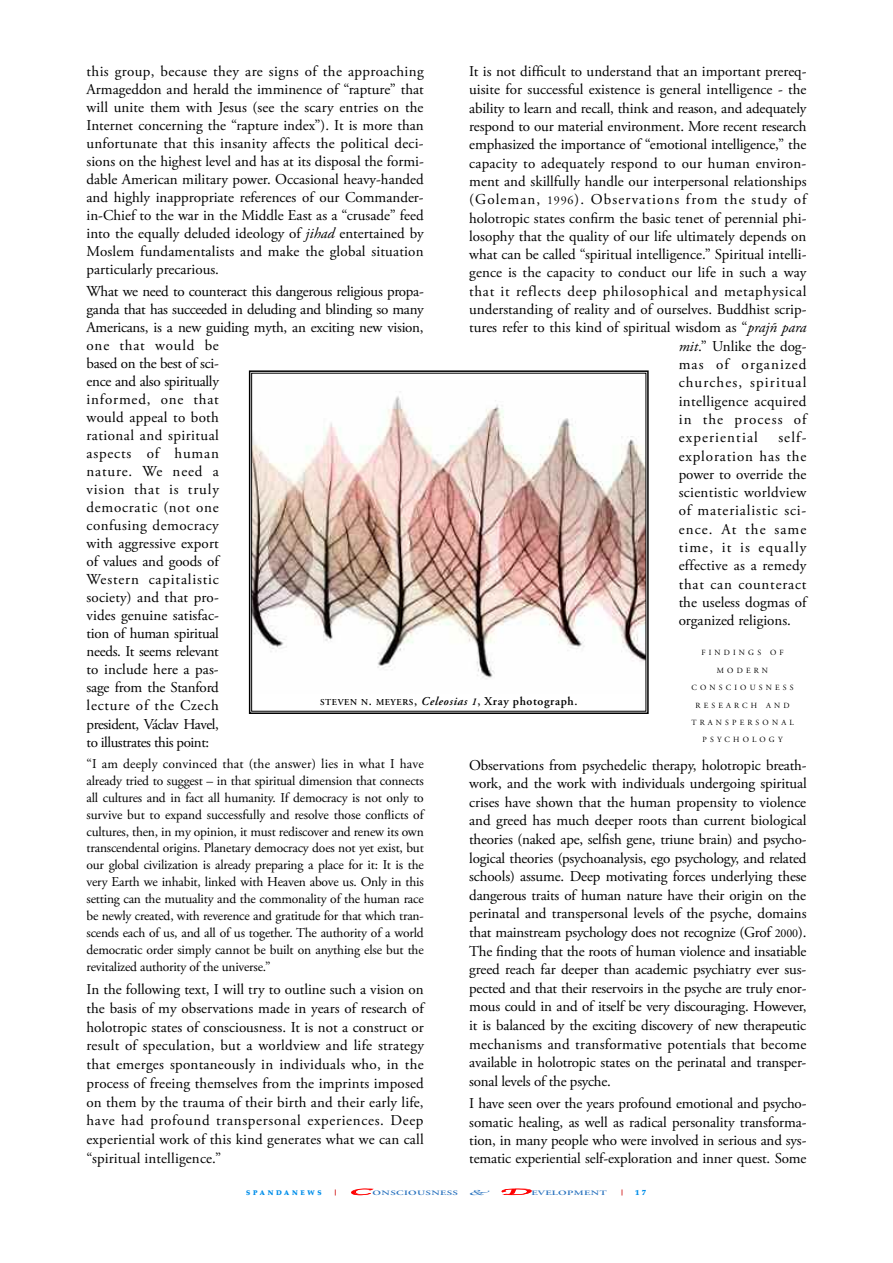
<style>
.page{position:relative;width:893px;height:1263px;background:#fff}
.page>*{position:absolute;margin:0;border:0;box-sizing:border-box;transform-origin:0 0}
.t1{font:15px/18px "Adobe Garamond Pro";color:#000;text-align:justify}
.t2{font:15px "Adobe Garamond Pro";letter-spacing:.075em;color:#000}
.t3{font:15px "Adobe Garamond Pro";letter-spacing:.045em;color:#000}
.t4{font:15px "Adobe Garamond Pro";letter-spacing:.025em;color:#000}
.t5{font:13.5px/17px "Adobe Garamond Pro";letter-spacing:-.015em;color:#000;text-align:justify}
.t6{font:600 12px "Adobe Garamond Pro";letter-spacing:.05em;color:#000}
.t7{font:7.8px "Adobe Garamond Pro";letter-spacing:.4em;color:#000}
.t8{font:900 7.5px "Palatino";color:#008eea}
.t9{font:7.5px "Apple Chancery";color:#2972be;scale:3 1}
.t10{font:600 6.75px "Adobe Garamond Pro";letter-spacing:.035em;color:#2972be;scale:1.6 1}
.t11{font:900 6.75px "Palatino";letter-spacing:.395em;color:#008eea}
.t12{font:900 6px "Palatino";color:#c00}
.s1{font-size:12px}
.s2{font-style:italic}
.s3{font-size:9px}
.s4{font-style:italic;font-size:10.5px}
.s5{font-family:"Apple Chancery";font-weight:400;font-size:9px;color:#f00}
</style>
<div class="page">
<img style="left:253px;top:391px;width:391px;height:288px">
<div style="left:249px;top:370px;width:400px;height:344px;border:2px solid #000"></div>
<p class="t1" style="left:469px;top:64px;width:339px">It is not difficult to understand that an important prereq-</p>
<p class="t1" style="left:469px;top:82px;width:339px">uisite for successful existence is general intelligence - the</p>
<p class="t1" style="left:469px;top:100px;width:339px">ability to learn and recall, think and reason, and adequately</p>
<p class="t1" style="left:469px;top:119px;width:339px">respond to our material environment. More recent research</p>
<p class="t1" style="left:469px;top:137px;width:339px">emphasized the importance of “emotional intelligence,” the</p>
<p class="t1" style="left:469px;top:155px;width:338px">capacity to adequately respond to our human environ-</p>
<p class="t1" style="left:469px;top:174px;width:339px">ment and skillfully handle our interpersonal relationships</p>
<p class="t2" style="left:469px;top:194px;width:339px">(Goleman, <span class="s1">1996</span>). Observations from the study of</p>
<p class="t1" style="left:469px;top:210px;width:339px">holotropic states confirm the basic tenet of perennial phi-</p>
<p class="t1" style="left:469px;top:228px;width:339px">losophy that the quality of our life ultimately depends on</p>
<p class="t1" style="left:469px;top:247px;width:339px">what can be called “spiritual intelligence.” Spiritual intelli-</p>
<p class="t1" style="left:469px;top:265px;width:339px">gence is the capacity to conduct our life in such a way</p>
<p class="t3" style="left:469px;top:285px;width:339px">that it reflects deep philosophical and metaphysical</p>
<p class="t1" style="left:469px;top:302px;width:339px">understanding of reality and of ourselves. Buddhist scrip-</p>
<p class="t1" style="left:469px;top:320px;width:339px">tures refer to this kind of spiritual wisdom as “<span class="s2">prajñ para</span></p>
<p class="t1" style="left:679px;top:338px;width:129px"><span class="s2">mit</span>.” Unlike the dog-</p>
<p class="t2" style="left:679px;top:358px;width:129px">mas of organized</p>
<p class="t2" style="left:679px;top:377px;width:129px">churches, spiritual</p>
<p class="t4" style="left:679px;top:395px;width:129px">intelligence acquired</p>
<p class="t2" style="left:679px;top:413px;width:129px">in the process of</p>
<p class="t2" style="left:679px;top:431px;width:81px">experiential</p>
<p class="t1" style="left:87px;top:64px;width:339px">this group, because they are signs of the approaching Armageddon and herald the imminence of “rapture” that will unite them with Jesus (see the scary entries on the Internet concerning the “rapture index”). It is more than unfortunate that this insanity affects the political deci&shy;sions on the highest level and has at its disposal the formi&shy;dable American military power. Occasional heavy-handed and highly inappropriate references of our Commander&shy;in-Chief to the war in the Middle East as a “crusade” feed into the equally deluded ideology of <span class="s2">jihad</span> entertained by Moslem fundamentalists and make the global situation particularly precarious.</p>
<p class="t1" style="left:87px;top:284px;width:339px;text-align:left">What we need to counteract this dangerous religious propa&shy;ganda that has succeeded in deluding and blinding so many<br>Americans, is a new guiding myth, an exciting new vision, one that would be<br>based on the best of sci-<br>ence and also spiritually<br>informed, one that<br>would appeal to both<br>rational and spiritual<br>aspects of human<br>nature. We need a<br>vision that is truly<br>democratic (not one<br>confusing democracy<br>with aggressive export<br>of values and goods of<br>Western capitalistic<br>society) and that pro-<br>vides genuine satisfac-<br>tion of human spiritual<br>needs. It seems relevant<br>to include here a pas-<br>sage from the Stanford<br>lecture of the Czech<br>president, Václav Havel,<br>to illustrates this point:</p>
<p class="t5" style="left:87px;top:756px;width:339px">“I am deeply convinced that (the answer) lies in what I have already tried to suggest – in that spiritual dimension that connects all cultures and in fact all humanity. If democracy is not only to survive but to expand successfully and resolve those conflicts of cultures, then, in my opinion, it must rediscover and renew its own transcendental origins. Planetary democracy does not yet exist, but our global civilization is already preparing a place for it: It is the very Earth we inhabit, linked with Heaven above us. Only in this setting can the mutuality and the commonality of the human race be newly created, with reverence and gratitude for that which tran&shy;scends each of us, and all of us together. The authority of a world democratic order simply cannot be built on anything else but the revitalized authority of the universe.”</p>
<p class="t1" style="left:87px;top:981px;width:339px;line-height:18.8px">In the following text, I will try to outline such a vision on the basis of my observations made in years of research of holotropic states of consciousness. It is not a construct or result of speculation, but a worldview and life strategy that emerges spontaneously in individuals who, in the process of freeing themselves from the imprints imposed on them by the trauma of their birth and their early life, have had profound transpersonal experiences. Deep experiential work of this kind generates what we can call “spiritual intelligence.”</p>
<p class="t1" style="left:679px;top:430px;width:129px;text-indent:100px">self&shy;exploration has the power to override the scientistic worldview of materialistic sci&shy;ence. At the same time, it is equally effective as a remedy that can counteract the useless dogmas of organized religions.</p>
<p class="t7" style="left:701px;top:650px;width:84px">FINDINGS OF</p>
<p class="t7" style="left:717px;top:667px;width:53px">MODERN</p>
<p class="t7" style="left:691px;top:685px;width:104px">CONSCIOUSNESS</p>
<p class="t7" style="left:695px;top:702px;width:96px">RESEARCH AND</p>
<p class="t7" style="left:691px;top:719px;width:104px">TRANSPERSONAL</p>
<p class="t7" style="left:703px;top:737px;width:81px">PSYCHOLOGY</p>
<p class="t1" style="left:469px;top:757px;width:339px;line-height:18.6px">Observations from psychedelic therapy, holotropic breath&shy;work, and the work with individuals undergoing spiritual crises have shown that the human propensity to violence and greed has much deeper roots than current biological theories (naked ape, selfish gene, triune brain) and psycho&shy;logical theories (psychoanalysis, ego psychology, and related schools) assume. Deep motivating forces underlying these dangerous traits of human nature have their origin on the perinatal and transpersonal levels of the psyche, domains that mainstream psychology does not recognize (Grof <span class="s1">2000</span>).<br>The finding that the roots of human violence and insatiable greed reach far deeper than academic psychiatry ever sus&shy;pected and that their reservoirs in the psyche are truly enor&shy;mous could in and of itself be very discouraging. However, it is balanced by the exciting discovery of new therapeutic mechanisms and transformative potentials that become available in holotropic states on the perinatal and transper&shy;sonal levels of the psyche.</p>
<p class="t1" style="left:469px;top:1096px;width:339px">I have seen over the years profound emotional and psycho&shy;somatic healing, as well as radical personality transforma&shy;tion, in many people who were involved in serious and sys&shy;tematic experiential self-exploration and inner quest. Some</p>
<p class="t6" style="left:320px;top:696px;width:259px"><span class="s3">STEVEN N</span>. <span class="s3">MEYERS</span>, <span class="s2">Celeosias</span> <span class="s4">1</span>, Xray photograph.</p>
<p class="t11" style="left:246px;top:1190px;width:77px">SPANDANEWS</p>
<p class="t12" style="left:335px;top:1190px;width:3px">|</p>
<p class="t10" style="left:349px;top:1190px;width:69px"><span class="s5">C</span>ONSCIOUSNESS</p>
<p class="t9" style="left:469px;top:1188px;width:8px">&amp;</p>
<p class="t10" style="left:500px;top:1190px;width:68px"><span class="s5">D</span>EVELOPMENT</p>
<p class="t12" style="left:622px;top:1190px;width:3px">|</p>
<p class="t8" style="left:635px;top:1189px;width:13px">1 7</p>
</div>
